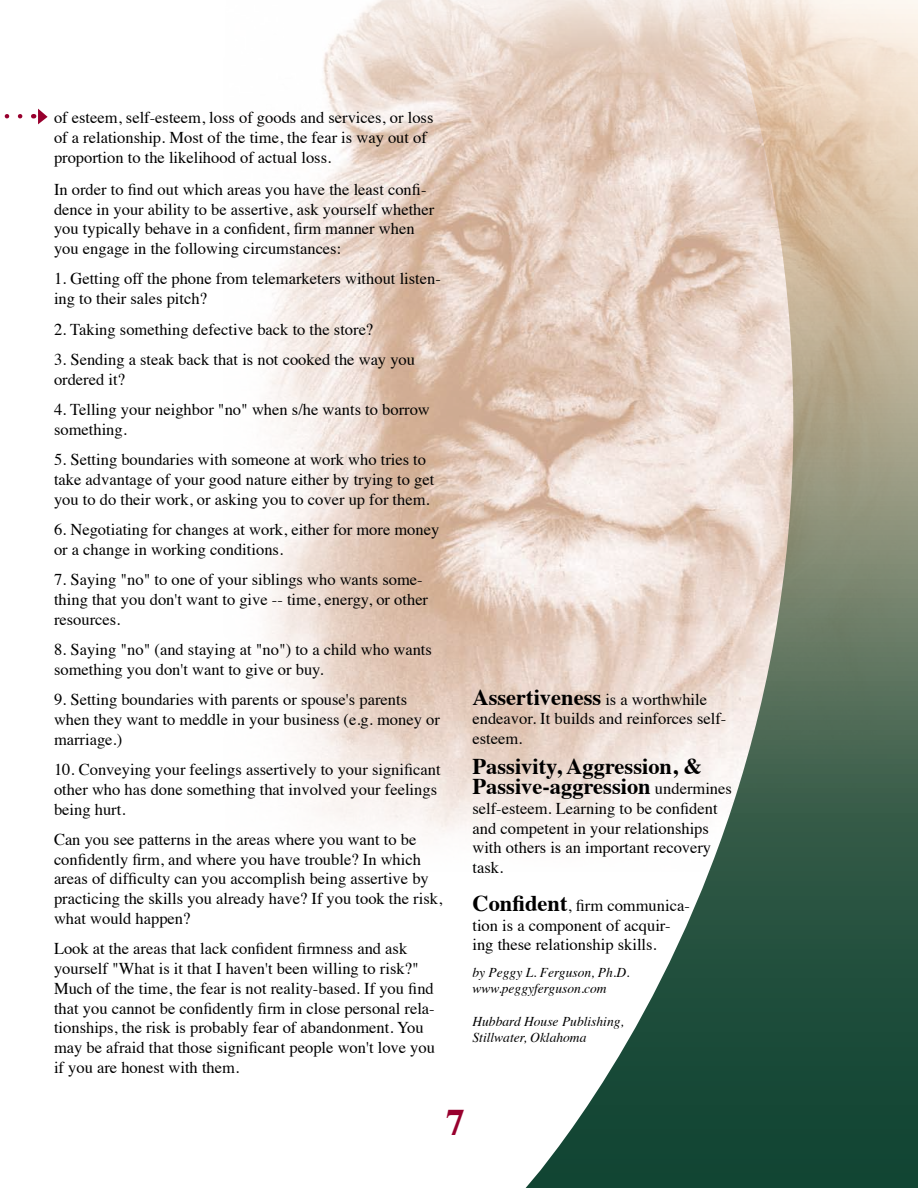
<style>
.page{position:relative;width:918px;height:1188px;background:#fff}
.page>*{position:absolute;margin:0;border:0;box-sizing:border-box;transform-origin:0 0}
.t1{font:700 37.5px "Times";color:#98002e}
.t2{font:700 22.5px/19.8px "Times";color:#000}
.t3{font:16.5px/19.8px "Times";color:#000}
.t4{font:italic 13.5px/16.2px "Times";color:#000}
.s1{font-weight:400;font-size:16.5px}
.s2{font-weight:700;font-size:22.5px}
</style>
<div class="page">
<img style="left:262px;top:0;width:250px;height:839px">
<svg style="left:512px;top:0;width:406px;height:1188px;background:#afb0a2"></svg>
<svg style="left:4px;top:114px;width:16px;height:4px"></svg>
<svg style="left:33px;top:109px;width:15px;height:15px"></svg>
<p class="t3" style="left:54px;top:107px;width:381px">of esteem, self-esteem, loss of goods and services, or loss of a relationship. Most of the time, the fear is way out of proportion to the likelihood of actual loss.</p>
<p class="t3" style="left:54px;top:178px;width:382px">In order to find out which areas you have the least confi&shy;dence in your ability to be assertive, ask yourself whether you typically behave in a confident, firm manner when you engage in the following circumstances:</p>
<p class="t3" style="left:54px;top:268px;width:388px">1. Getting off the phone from telemarketers without listen&shy;ing to their sales pitch?</p>
<p class="t3" style="left:54px;top:318px;width:321px">2. Taking something defective back to the store?</p>
<p class="t3" style="left:54px;top:348px;width:363px">3. Sending a steak back that is not cooked the way you ordered it?</p>
<p class="t3" style="left:54px;top:398px;width:377px">4. Telling your neighbor "no" when s/he wants to borrow something.</p>
<p class="t3" style="left:54px;top:448px;width:382px">5. Setting boundaries with someone at work who tries to take advantage of your good nature either by trying to get you to do their work, or asking you to cover up for them.</p>
<p class="t3" style="left:54px;top:518px;width:387px">6. Negotiating for changes at work, either for more money or a change in working conditions.</p>
<p class="t3" style="left:54px;top:568px;width:376px">7. Saying "no" to one of your siblings who wants some&shy;thing that you don't want to give -- time, energy, or other resources.</p>
<p class="t3" style="left:54px;top:638px;width:379px">8. Saying "no" (and staying at "no") to a child who wants something you don't want to give or buy.</p>
<p class="t3" style="left:54px;top:688px;width:387px">9. Setting boundaries with parents or spouse's parents when they want to meddle in your business (e.g. money or marriage.)</p>
<p class="t3" style="left:54px;top:758px;width:388px">10. Conveying your feelings assertively to your significant other who has done something that involved your feelings being hurt.</p>
<p class="t3" style="left:54px;top:828px;width:390px">Can you see patterns in the areas where you want to be confidently firm, and where you have trouble? In which areas of difficulty can you accomplish being assertive by practicing the skills you already have? If you took the risk, what would happen?</p>
<p class="t3" style="left:54px;top:937px;width:383px">Look at the areas that lack confident firmness and ask yourself "What is it that I haven't been willing to risk?" Much of the time, the fear is not reality-based. If you find that you cannot be confidently firm in close personal rela&shy;tionships, the risk is probably fear of abandonment. You may be afraid that those significant people won't love you if you are honest with them.</p>
<h2 class="t2" style="left:472px;top:685px;width:236px">Assertiveness <span class="s1">is a worthwhile</span></h2>
<p class="t3" style="left:472px;top:708px;width:255px">endeavor. It builds and reinforces self&shy;esteem.</p>
<h2 class="t2" style="left:472px;top:754px;width:261px">Passivity, Aggression, &amp;<br>Passive-aggression <span class="s1">undermines</span></h2>
<p class="t3" style="left:472px;top:797px;width:247px">self-esteem. Learning to be confident and competent in your relationships with others is an important recovery task.</p>
<p class="t3" style="left:472px;top:894px;width:219px"><span class="s2">Confident</span>, firm communica&shy;tion is a component of acquir&shy;ing these relationship skills.</p>
<p class="t4" style="left:472px;top:964px;width:158px">by Peggy L. Ferguson, Ph.D. www.peggyferguson.com</p>
<p class="t4" style="left:472px;top:1012px;width:153px">Hubbard House Publishing,<br>Stillwater, Oklahoma</p>
<h1 class="t1" style="left:446px;top:1087px;width:20px">7</h1>
</div>
